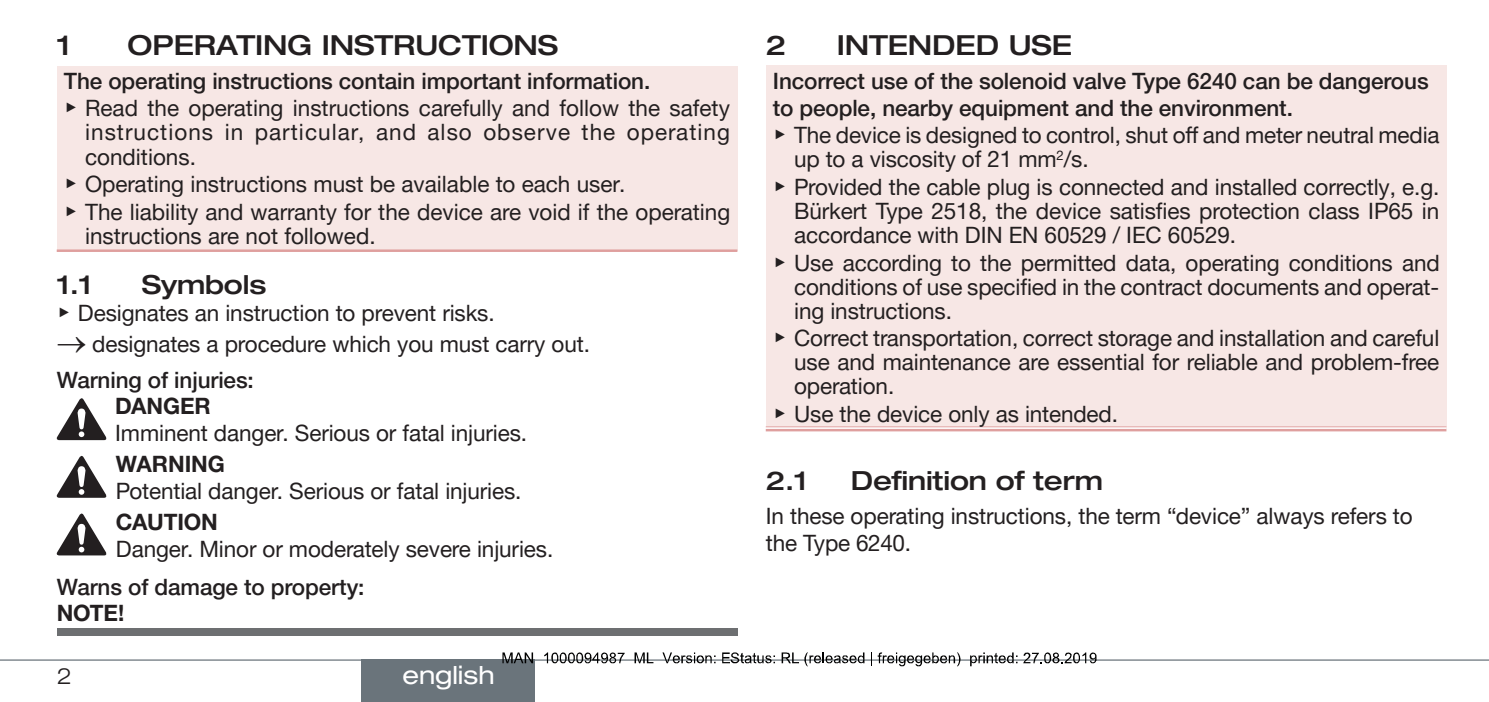
<style>
.page{position:relative;width:1489px;height:702px;background:#fff}
.page>*{position:absolute;margin:0;border:0;box-sizing:border-box;transform-origin:0 0}
.t1{font:500 expanded 27.5px "Helvetica Neue LTW1 G";letter-spacing:-.005em;color:#231f20}
.t2{font:500 expanded 26.25px "Helvetica Neue LTW1 G";letter-spacing:-.005em;color:#231f20}
.t3{font:expanded 25px "Helvetica Neue LTW1 G";color:#fff}
.t4{font:22.5px/24px "Helvetica Neue LTW1 G";letter-spacing:-.005em;color:#231f20}
.t5{font:500 22.5px/27.2px "Helvetica Neue LTW1 G";letter-spacing:-.005em;color:#231f20}
.t6{font:22.5px/24px "Helvetica Neue LTW1 G";letter-spacing:.045em;color:#231f20}
.t7{font:700 22.5px "Helvetica Neue LTW1 G";letter-spacing:-.005em;color:#231f20}
.t8{font:300 expanded 22.5px "Helvetica Neue LTW1 G";color:#231f20}
.s1{font-weight:500}
.s2{font-family:"Arial Unicode MS"}
.s3{font-family:"Arial Unicode MS";font-weight:400}
.s4{font-weight:400}
</style>
<div class="page">
<hr style="left:0;top:659px;width:1488px;height:1px;background:#6a747b">
<div style="left:57px;top:66px;width:680px;height:185px;background:#f7e7e5"></div>
<hr style="left:57px;top:249px;width:680px;height:3px;background:#df9f9e">
<svg style="left:57px;top:398px;width:49px;height:42px"></svg>
<svg style="left:57px;top:456px;width:49px;height:41px"></svg>
<svg style="left:57px;top:513px;width:49px;height:42px"></svg>
<div style="left:57px;top:628px;width:680px;height:8px;background:#6d6f71"></div>
<div style="left:765px;top:66px;width:681px;height:363px;background:#f7e7e5"></div>
<div style="left:765px;top:426px;width:681px;height:5px;background:#f8eaea"></div>
<hr style="left:765px;top:426px;width:681px;height:1px;background:#df9f9e">
<hr style="left:765px;top:429px;width:681px;height:2px;background:#df9f9e">
<div style="left:361px;top:659px;width:174px;height:43px;background:#6a747b"></div>
<svg style="left:502px;top:652px;width:31px;height:11px"></svg>
<svg style="left:544px;top:652px;width:80px;height:11px"></svg>
<svg style="left:634px;top:652px;width:19px;height:11px"></svg>
<svg style="left:662px;top:652px;width:53px;height:11px"></svg>
<svg style="left:722px;top:652px;width:53px;height:11px"></svg>
<svg style="left:781px;top:652px;width:83px;height:14px"></svg>
<svg style="left:871px;top:652px;width:89px;height:14px"></svg>
<svg style="left:970px;top:652px;width:47px;height:14px"></svg>
<svg style="left:1023px;top:652px;width:73px;height:11px"></svg>
<p class="t1" style="left:57px;top:28px;width:15px">1</p>
<p class="t1" style="left:128px;top:28px;width:432px">OPERATING INSTRUCTIONS</p>
<p class="t4" style="left:64px;top:67px;width:667px;line-height:27.5px"><span class="s1">The operating instructions contain important information.<br></span><span class="s2">▶</span> Read the operating instructions carefully and follow the safety</p>
<p class="t6" style="left:85px;top:120px;width:646px">instructions in particular, and also observe the operating conditions.</p>
<p class="t4" style="left:64px;top:170px;width:668px;line-height:27.5px"><span class="s2">▶</span> Operating instructions must be available to each user.<br><span class="s2">▶</span> The liability and warranty for the device are void if the operating</p>
<p class="t4" style="left:85px;top:223px;width:292px">instructions are not followed.</p>
<p class="t2" style="left:57px;top:268px;width:37px">1.1</p>
<p class="t2" style="left:142px;top:268px;width:126px">SYMBOLS</p>
<p class="t4" style="left:57px;top:301px;width:439px"><span class="s2">▶</span> Designates an instruction to prevent risks.</p>
<p class="t4" style="left:57px;top:325px;width:535px;line-height:35.8px">→ designates a procedure which you must carry out.<br><span class="s1">Warning of injuries:</span></p>
<p class="t7" style="left:115px;top:392px;width:97px">DANGER</p>
<p class="t4" style="left:115px;top:421px;width:413px">Imminent danger. Serious or fatal injuries.</p>
<p class="t7" style="left:116px;top:450px;width:110px">WARNING</p>
<p class="t4" style="left:116px;top:479px;width:407px">Potential danger. Serious or fatal injuries.</p>
<p class="t7" style="left:116px;top:507px;width:103px">CAUTION</p>
<p class="t4" style="left:116px;top:536px;width:439px">Danger. Minor or moderately severe injuries.</p>
<p class="t5" style="left:57px;top:573px;width:309px">Warns of damage to property:</p>
<p class="t7" style="left:57px;top:599px;width:69px">NOTE!</p>
<p class="t8" style="left:57px;top:661px;width:17px">2</p>
<p class="t3" style="left:402px;top:659px;width:94px">english</p>
<p class="t1" style="left:765px;top:28px;width:22px">2</p>
<p class="t1" style="left:836px;top:28px;width:237px">INTENDED USE</p>
<p class="t5" style="left:772px;top:67px;width:668px">Incorrect use of the solenoid valve Type 6240 can be dangerous to people, nearby equipment and the environment.<br><span class="s3">▶</span> <span class="s4">The device is designed to control, shut off and meter neutral media</span></p>
<p class="t4" style="left:772px;top:145px;width:668px;line-height:27.5px;text-indent:21px">up to a viscosity of 21 mm<sup>2</sup>/s.<br><span class="s2">▶</span> Provided the cable plug is connected and installed correctly, e.g.</p>
<p class="t4" style="left:794px;top:199px;width:646px">Bürkert Type 2518, the device satisfies protection class IP65 in accordance with DIN EN 60529 / IEC 60529.</p>
<p class="t4" style="left:794px;top:250px;width:647px;text-align:justify;text-indent:-21px"><span class="s2">▶</span> Use according to the permitted data, operating conditions and conditions of use specified in the contract documents and operat&shy;ing instructions.</p>
<p class="t4" style="left:794px;top:326px;width:646px;text-align:justify;text-indent:-21px"><span class="s2">▶</span> Correct transportation, correct storage and installation and careful use and maintenance are essential for reliable and problem-free operation.</p>
<p class="t4" style="left:772px;top:401px;width:347px"><span class="s2">▶</span> Use the device only as intended.</p>
<p class="t2" style="left:765px;top:464px;width:43px">2.1</p>
<p class="t2" style="left:850px;top:464px;width:254px">DEFINITION OF TERM</p>
<p class="t4" style="left:765px;top:502px;width:648px;line-height:27px">In these operating instructions, the term “device” always refers to the Type 6240.</p>
</div>
